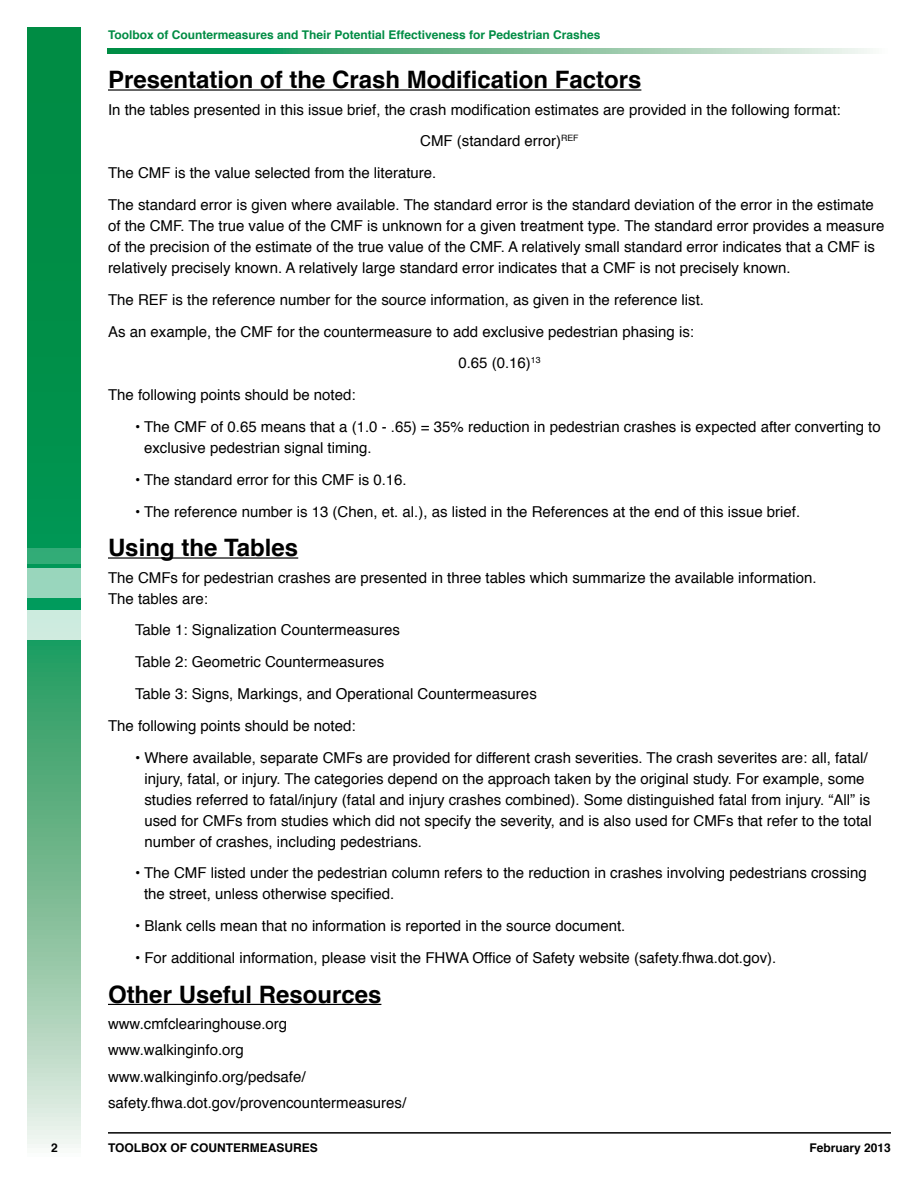
<style>
.page{position:relative;width:918px;height:1188px;background:#fff}
.page>*{position:absolute;margin:0;border:0;box-sizing:border-box;transform-origin:0 0}
.t1{font:700 24px "Helvetica";color:#000}
.t2{font:15px/21px "Helvetica";color:#000}
.t3{font:700 12px "Helvetica";color:#008c44}
.t4{font:700 12px "Helvetica";color:#000}
</style>
<div class="page">
<hr style="left:108px;top:89px;width:533px;height:2px;background:#000">
<hr style="left:108px;top:557px;width:190px;height:2px;background:#000">
<hr style="left:108px;top:1004px;width:273px;height:1px;background:#000">
<svg style="left:27px;top:27px;width:54px;height:1121px;background:#3ea771"></svg>
<svg style="left:107px;top:48px;width:763px;height:5px;background:#6dba91"></svg>
<hr style="left:108px;top:1132px;width:783px;height:2px;background:#000">
<div style="left:27px;top:611px;width:54px;height:29px;background:#cdebdf"></div>
<div style="left:27px;top:569px;width:54px;height:29px;background:#99d6bd"></div>
<div style="left:27px;top:548px;width:54px;height:15px;background:#32ac77"></div>
<p class="t3" style="left:108px;top:25px;width:494px">Toolbox of Countermeasures and Their Potential Effectiveness for Pedestrian Crashes</p>
<h1 class="t1" style="left:108px;top:60px;width:535px">Presentation of the Crash Modification Factors</h1>
<p class="t2" style="left:108px;top:99px;width:734px">In the tables presented in this issue brief, the crash modification estimates are provided in the following format:</p>
<p class="t2" style="left:420px;top:131px;width:160px">CMF (standard error)<sup>REF</sup></p>
<p class="t2" style="left:108px;top:163px;width:330px">The CMF is the value selected from the literature.</p>
<p class="t2" style="left:108px;top:195px;width:767px">The standard error is given where available. The standard error is the standard deviation of the error in the estimate</p>
<p class="t2" style="left:108px;top:216px;width:778px">of the CMF. The true value of the CMF is unknown for a given treatment type. The standard error provides a measure of the precision of the estimate of the true value of the CMF. A relatively small standard error indicates that a CMF is relatively precisely known. A relatively large standard error indicates that a CMF is not precisely known.</p>
<p class="t2" style="left:108px;top:289px;width:598px">The REF is the reference number for the source information, as given in the reference list.</p>
<p class="t2" style="left:108px;top:321px;width:588px">As an example, the CMF for the countermeasure to add exclusive pedestrian phasing is:</p>
<p class="t2" style="left:458px;top:353px;width:84px">0.65 (0.16)<sup>13</sup></p>
<p class="t2" style="left:108px;top:385px;width:249px">The following points should be noted:</p>
<p class="t2" style="left:144px;top:417px;width:738px;text-indent:-9px">• The CMF of 0.65 means that a (1.0 - .65) = 35% reduction in pedestrian crashes is expected after converting to exclusive pedestrian signal timing.</p>
<p class="t2" style="left:135px;top:469px;width:273px">• The standard error for this CMF is 0.16.</p>
<p class="t2" style="left:135px;top:501px;width:667px">• The reference number is 13 (Chen, et. al.), as listed in the References at the end of this issue brief.</p>
<h1 class="t1" style="left:108px;top:528px;width:192px">Using the Tables</h1>
<p class="t2" style="left:108px;top:567px;width:710px">The CMFs for pedestrian crashes are presented in three tables which summarize the available information.<br>The tables are:</p>
<p class="t2" style="left:135px;top:620px;width:267px">Table 1: Signalization Countermeasures</p>
<p class="t2" style="left:135px;top:652px;width:251px">Table 2: Geometric Countermeasures</p>
<p class="t2" style="left:135px;top:684px;width:403px">Table 3: Signs, Markings, and Operational Countermeasures</p>
<p class="t2" style="left:108px;top:715px;width:249px">The following points should be noted:</p>
<p class="t2" style="left:144px;top:747px;width:729px;text-indent:-9px">• Where available, separate CMFs are provided for different crash severities. The crash severites are: all, fatal/ injury, fatal, or injury. The categories depend on the approach taken by the original study. For example, some studies referred to fatal/injury (fatal and injury crashes combined). Some distinguished fatal from injury. “All” is used for CMFs from studies which did not specify the severity, and is also used for CMFs that refer to the total number of crashes, including pedestrians.</p>
<p class="t2" style="left:144px;top:863px;width:724px;text-indent:-9px">• The CMF listed under the pedestrian column refers to the reduction in crashes involving pedestrians crossing the street, unless otherwise specified.</p>
<p class="t2" style="left:135px;top:916px;width:492px">• Blank cells mean that no information is reported in the source document.</p>
<p class="t2" style="left:135px;top:948px;width:643px">• For additional information, please visit the FHWA Office of Safety website (safety.fhwa.dot.gov).</p>
<h1 class="t1" style="left:108px;top:975px;width:275px">Other Useful Resources</h1>
<p class="t2" style="left:108px;top:1011px;width:300px;line-height:26.4px">www.cmfclearinghouse.org www.walkinginfo.org www.walkinginfo.org/pedsafe/ safety.fhwa.dot.gov/provencountermeasures/</p>
<p class="t4" style="left:51px;top:1138px;width:8px">2</p>
<p class="t4" style="left:108px;top:1138px;width:211px">TOOLBOX OF COUNTERMEASURES</p>
<p class="t4" style="left:810px;top:1138px;width:83px">February 2013</p>
</div>
